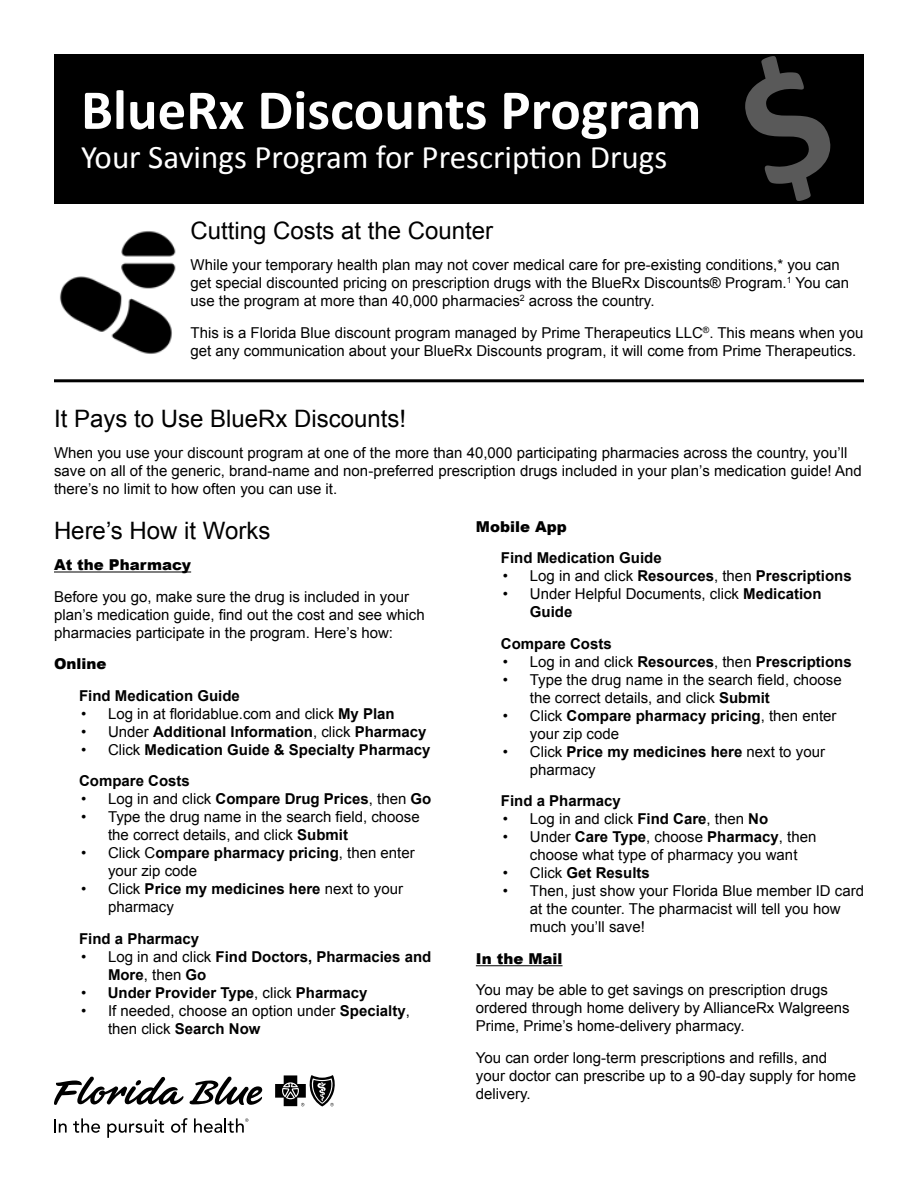
<style>
.page{position:relative;width:918px;height:1188px;background:#fff}
.page>*{position:absolute;margin:0;border:0;box-sizing:border-box;transform-origin:0 0}
.t1{font:700 57px "Calibri";color:#fff}
.t2{font:33px "Calibri";color:#fff}
.t3{font:24px "Arial";color:#000}
.t4{font:15px/18px "Arial";color:#000}
.t5{font:700 15px/18px "Arial";color:#000}
.t6{font:900 15px "Arial";color:#000}
.s1{font-weight:700}
.s2{font-weight:400}
</style>
<div class="page">
<div style="left:54px;top:54px;width:810px;height:149px;background:#000"></div>
<img style="left:59px;top:231px;width:117px;height:123px">
<hr style="left:54px;top:379px;width:810px;height:3px;background:#000">
<hr style="left:54px;top:572px;width:137px;height:1px;background:#000">
<hr style="left:476px;top:965px;width:87px;height:1px;background:#000">
<svg style="left:745px;top:56px;width:86px;height:145px"></svg>
<svg style="left:54px;top:1119px;width:13px;height:14px"></svg>
<svg style="left:73px;top:1118px;width:27px;height:15px"></svg>
<svg style="left:107px;top:1119px;width:57px;height:19px"></svg>
<svg style="left:171px;top:1118px;width:16px;height:15px"></svg>
<svg style="left:54px;top:1076px;width:130px;height:29px"></svg>
<svg style="left:190px;top:1076px;width:73px;height:29px"></svg>
<svg style="left:194px;top:1118px;width:54px;height:15px"></svg>
<svg style="left:275px;top:1075px;width:60px;height:32px"></svg>
<p class="t1" style="left:81px;top:74px;width:622px">BlueRx Discounts Program</p>
<p class="t2" style="left:81px;top:137px;width:588px">Your Savings Program for Prescription Drugs</p>
<p class="t3" style="left:191px;top:214px;width:304px">Cutting Costs at the Counter</p>
<p class="t4" style="left:191px;top:256px;width:660px">While your temporary health plan may not cover medical care for pre-existing conditions,* you can get special discounted pricing on prescription drugs with the BlueRx Discounts® Program.<sup>1</sup> You can use the program at more than 40,000 pharmacies<sup>2</sup> across the country.</p>
<p class="t4" style="left:191px;top:323px;width:674px">This is a Florida Blue discount program managed by Prime Therapeutics LLC<sup>®</sup>. This means when you get any communication about your BlueRx Discounts program, it will come from Prime Therapeutics.</p>
<p class="t3" style="left:54px;top:403px;width:354px">It Pays to Use BlueRx Discounts!</p>
<p class="t4" style="left:54px;top:444px;width:809px">When you use your discount program at one of the more than 40,000 participating pharmacies across the country, you’ll save on all of the generic, brand-name and non-preferred prescription drugs included in your plan’s medication guide! And there’s no limit to how often you can use it.</p>
<p class="t3" style="left:54px;top:514px;width:218px">Here’s How it Works</p>
<p class="t6" style="left:54px;top:554px;width:139px">At the Pharmacy</p>
<p class="t4" style="left:54px;top:588px;width:372px">Before you go, make sure the drug is included in your plan’s medication guide, find out the cost and see which pharmacies participate in the program. Here’s how:</p>
<p class="t6" style="left:54px;top:653px;width:54px">Online</p>
<p class="t5" style="left:79px;top:687px;width:162px">Find Medication Guide</p>
<p class="t4" style="left:81px;top:705px;width:315px">• Log in at floridablue.com and click <span class="s1">My Plan</span></p>
<p class="t5" style="left:81px;top:723px;width:347px"><span class="s2">• Under</span> Additional Information<span class="s2">, click</span> Pharmacy</p>
<p class="t5" style="left:81px;top:741px;width:351px"><span class="s2">• Click</span> Medication Guide &amp; Specialty Pharmacy</p>
<p class="t5" style="left:79px;top:772px;width:112px">Compare Costs</p>
<p class="t4" style="left:81px;top:790px;width:352px">• Log in and click <span class="s1">Compare Drug Prices</span>, then <span class="s1">Go</span></p>
<p class="t4" style="left:108px;top:808px;width:313px;text-indent:-27px">• Type the drug name in the search field, choose the correct details, and click <span class="s1">Submit</span></p>
<p class="t4" style="left:108px;top:844px;width:308px;text-indent:-27px">• Click C<span class="s1">ompare pharmacy pricing</span>, then enter your zip code</p>
<p class="t4" style="left:108px;top:880px;width:297px;text-indent:-27px">• Click <span class="s1">Price my medicines here</span> next to your pharmacy</p>
<p class="t5" style="left:79px;top:930px;width:122px">Find a Pharmacy</p>
<p class="t5" style="left:108px;top:948px;width:325px;text-indent:-27px"><span class="s2">• Log in and click</span> Find Doctors, Pharmacies and<br>More<span class="s2">, then</span> Go</p>
<p class="t5" style="left:81px;top:984px;width:288px"><span class="s2">•</span> Under Provider Type<span class="s2">, click</span> Pharmacy</p>
<p class="t4" style="left:108px;top:1002px;width:303px;text-indent:-27px">• If needed, choose an option under <span class="s1">Specialty</span>, then click <span class="s1">Search Now</span></p>
<p class="t6" style="left:476px;top:516px;width:93px">Mobile App</p>
<p class="t5" style="left:501px;top:550px;width:162px">Find Medication Guide</p>
<p class="t5" style="left:503px;top:568px;width:350px"><span class="s2">• Log in and click</span> Resources<span class="s2">, then</span> Prescriptions</p>
<p class="t4" style="left:530px;top:585px;width:293px;text-indent:-27px">• Under Helpful Documents, click <span class="s1">Medication<br>Guide</span></p>
<p class="t5" style="left:501px;top:635px;width:112px">Compare Costs</p>
<p class="t5" style="left:503px;top:653px;width:350px"><span class="s2">• Log in and click</span> Resources<span class="s2">, then</span> Prescriptions</p>
<p class="t4" style="left:530px;top:671px;width:313px;text-indent:-27px">• Type the drug name in the search field, choose the correct details, and click <span class="s1">Submit</span></p>
<p class="t4" style="left:530px;top:707px;width:308px;text-indent:-27px">• Click <span class="s1">Compare pharmacy pricing</span>, then enter your zip code</p>
<p class="t4" style="left:530px;top:743px;width:297px;text-indent:-27px">• Click <span class="s1">Price my medicines here</span> next to your pharmacy</p>
<p class="t5" style="left:501px;top:793px;width:122px">Find a Pharmacy</p>
<p class="t4" style="left:503px;top:810px;width:267px">• Log in and click <span class="s1">Find Care</span>, then <span class="s1">No</span></p>
<p class="t4" style="left:503px;top:828px;width:315px;text-align:center">• Under <span class="s1">Care Type</span>, choose <span class="s1">Pharmacy</span>, then choose what type of pharmacy you want</p>
<p class="t5" style="left:503px;top:865px;width:149px"><span class="s2">• Click</span> Get Results</p>
<p class="t4" style="left:530px;top:882px;width:336px;text-indent:-27px">• Then, just show your Florida Blue member ID card at the counter. The pharmacist will tell you how much you’ll save!</p>
<p class="t6" style="left:476px;top:948px;width:88px">In the Mail</p>
<p class="t4" style="left:476px;top:981px;width:375px">You may be able to get savings on prescription drugs ordered through home delivery by AllianceRx Walgreens<br>Prime, Prime’s home-delivery pharmacy.</p>
<p class="t4" style="left:476px;top:1049px;width:382px">You can order long-term prescriptions and refills, and your doctor can prescribe up to a 90-day supply for home delivery.</p>
</div>
